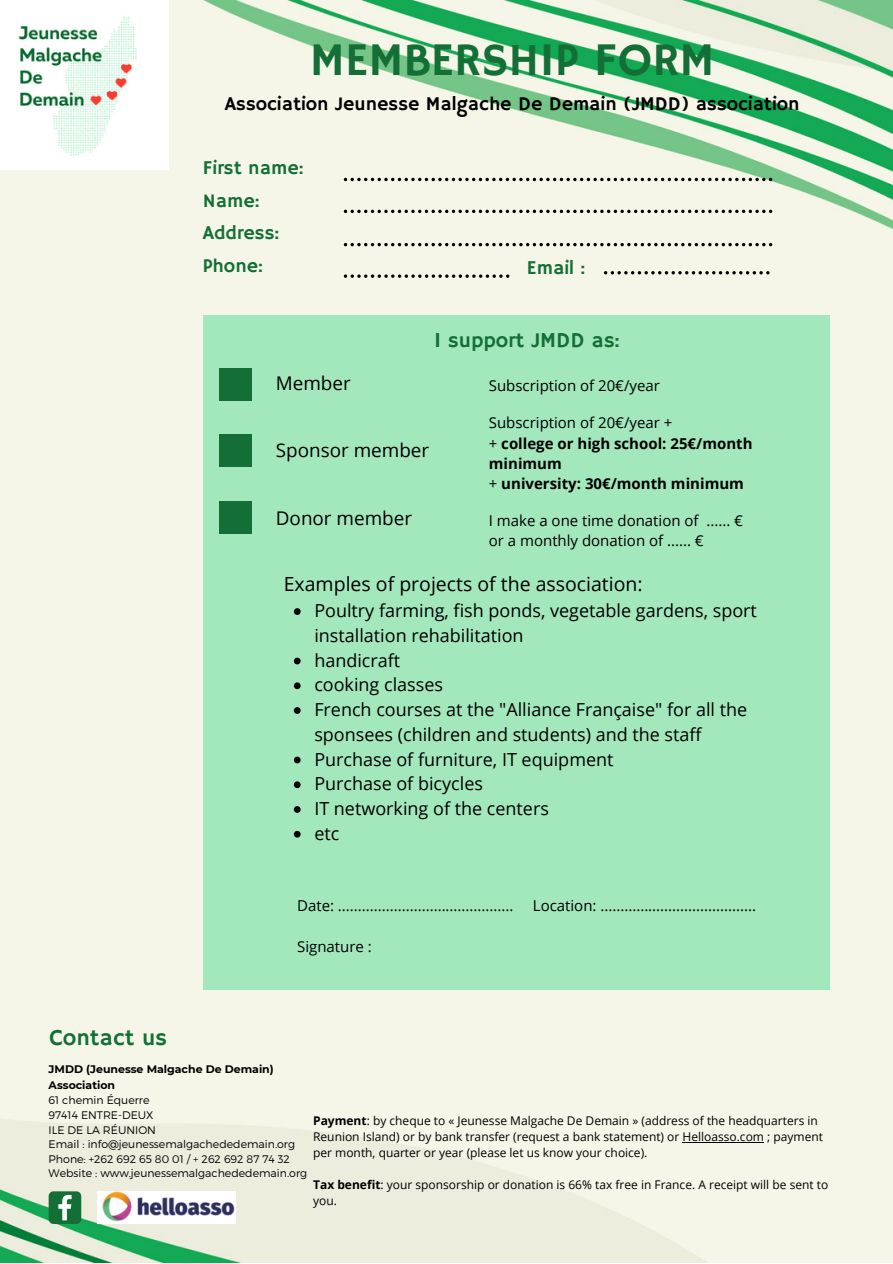
<style>
.page{position:relative;width:893px;height:1264px;background:#fff}
.page>*{position:absolute;margin:0;border:0;box-sizing:border-box;transform-origin:0 0}
.t1{font:46.65px "Hammersmith One";color:#136f36}
.t2{font:23.1px "Hammersmith One";color:#136f36}
.t3{font:21.3px "Hammersmith One";color:#136f36}
.t4{font:19.5px "Open Sans";color:#000}
.t5{font:19.5px/32.7px "Hammersmith One";color:#136f36}
.t6{font:19.35px "Hammersmith One";color:#000}
.t7{font:18.9px "Open Sans";color:#000}
.t8{font:18px/24.8px "Open Sans";color:#000}
.t9{font:15px/20.2px "Open Sans";color:#000}
.t10{font:700 15px/20.2px "Open Sans";color:#000}
.t11{font:12px/16px "Open Sans";color:#000}
.t12{font:300 10.95px/14.5px "Montserrat";color:#000}
.t13{font:700 10.95px/15.5px "Montserrat";color:#000}
.s1{font-weight:400}
.s2{font-weight:700}
</style>
<div class="page">
<img style="left:0;top:0;width:892px;height:1262px">
<div style="left:203px;top:315px;width:626px;height:674px;background:#a3e7bc"></div>
<img style="left:0;top:0;width:169px;height:170px">
<div style="left:219px;top:368px;width:33px;height:32px;background:#136f36"></div>
<div style="left:219px;top:434px;width:33px;height:33px;background:#136f36"></div>
<div style="left:219px;top:501px;width:33px;height:32px;background:#136f36"></div>
<svg style="left:344px;top:178px;width:428px;height:3px"></svg>
<svg style="left:344px;top:210px;width:428px;height:3px"></svg>
<svg style="left:344px;top:243px;width:428px;height:3px"></svg>
<svg style="left:344px;top:274px;width:165px;height:4px"></svg>
<svg style="left:604px;top:271px;width:165px;height:3px"></svg>
<img style="left:97px;top:1191px;width:138px;height:32px">
<svg style="left:49px;top:1191px;width:32px;height:32px"></svg>
<svg style="left:294px;top:608px;width:6px;height:7px"></svg>
<svg style="left:294px;top:657px;width:6px;height:7px"></svg>
<svg style="left:294px;top:682px;width:6px;height:7px"></svg>
<svg style="left:294px;top:707px;width:6px;height:7px"></svg>
<svg style="left:294px;top:756px;width:6px;height:7px"></svg>
<svg style="left:294px;top:781px;width:6px;height:7px"></svg>
<svg style="left:294px;top:806px;width:6px;height:6px"></svg>
<svg style="left:294px;top:830px;width:6px;height:7px"></svg>
<hr style="left:682px;top:1141px;width:82px;height:1px;background:#000">
<h1 class="t1" style="left:310px;top:33px;width:406px">MEMBERSHIP FORM</h1>
<h3 class="t6" style="left:225px;top:93px;width:576px">Association Jeunesse Malgache De Demain (JMDD) association</h3>
<h3 class="t5" style="left:203px;top:152px;width:102px">First name:<br>Name:<br>Address:<br>Phone:</h3>
<h3 class="t5" style="left:527px;top:252px;width:60px">Email :</h3>
<h3 class="t3" style="left:434px;top:328px;width:187px">I support JMDD as:</h3>
<h3 class="t7" style="left:276px;top:370px;width:76px">Member</h3>
<h3 class="t7" style="left:276px;top:437px;width:155px">Sponsor member</h3>
<h3 class="t7" style="left:276px;top:504px;width:138px">Donor member</h3>
<p class="t9" style="left:489px;top:375px;width:173px">Subscription of 20€/year</p>
<p class="t10" style="left:489px;top:412px;width:265px"><span class="s1">Subscription of 20€/year +<br>+</span> college or high school: 25€/month minimum<br><span class="s1">+</span> university: 30€/month minimum</p>
<p class="t9" style="left:489px;top:510px;width:256px">I make a one time donation of ...... € or a monthly donation of ...... €</p>
<h3 class="t4" style="left:284px;top:570px;width:360px">Examples of projects of the association:</h3>
<p class="t8" style="left:314px;top:598px;width:444px">Poultry farming, fish ponds, vegetable gardens, sport installation rehabilitation<br>handicraft<br>cooking classes<br>French courses at the "Alliance Française" for all the sponsees (children and students) and the staff<br>Purchase of furniture, IT equipment<br>Purchase of bicycles<br>IT networking of the centers<br>etc</p>
<p class="t9" style="left:297px;top:895px;width:218px">Date: ............................................</p>
<p class="t9" style="left:533px;top:895px;width:224px">Location: .......................................</p>
<p class="t9" style="left:297px;top:935px;width:76px">Signature :</p>
<h2 class="t2" style="left:50px;top:1023px;width:119px">Contact us</h2>
<p class="t13" style="left:49px;top:1061px;width:227px">JMDD (Jeunesse Malgache De Demain)<br>Association</p>
<p class="t12" style="left:49px;top:1092px;width:260px">61 chemin Équerre<br>97414 ENTRE-DEUX<br>ILE DE LA RÉUNION<br>Email : info@jeunessemalgachededemain.org<br>Phone: +262 692 65 80 01 / + 262 692 87 74 32<br>Website : www.jeunessemalgachededemain.org</p>
<p class="t11" style="left:313px;top:1112px;width:511px"><span class="s2">Payment</span>: by cheque to « Jeunesse Malgache De Demain » (address of the headquarters in<br>Reunion Island) or by bank transfer (request a bank statement) or Helloasso.com ; payment per month, quarter or year (please let us know your choice).</p>
<p class="t11" style="left:313px;top:1175px;width:516px"><span class="s2">Tax benefit</span>: your sponsorship or donation is 66% tax free in France. A receipt will be sent to you.</p>
</div>
